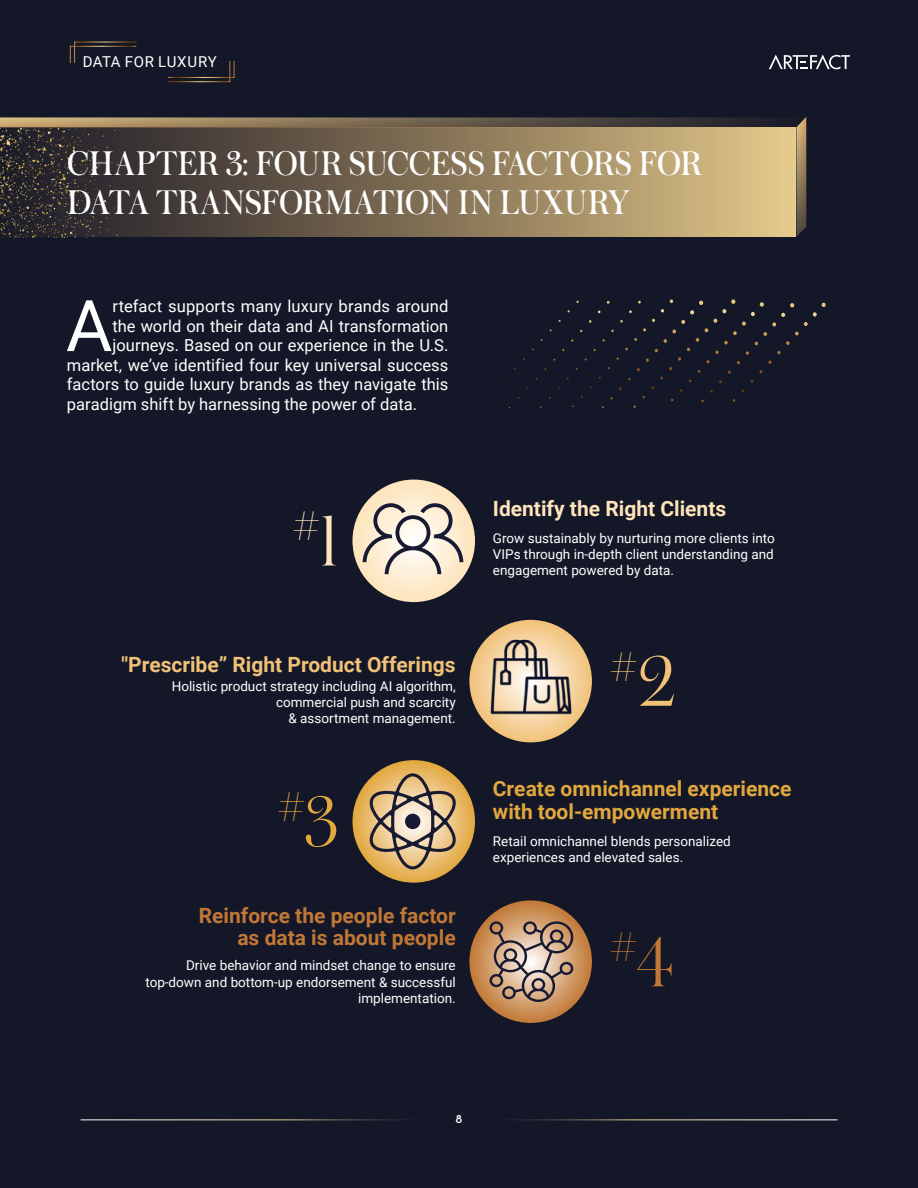
<style>
.page{position:relative;width:918px;height:1188px;background:#141727}
.page>*{position:absolute;margin:0;border:0;box-sizing:border-box;transform-origin:0 0}
.t1{font:71.4px "Roboto";color:#fff}
.t2{font:300 43.65px "Austin";color:#c17836}
.t3{font:300 43.65px "Austin";color:#f1c178}
.t4{font:300 43.65px "Austin";color:#fde4bb}
.t5{font:300 43.65px "Austin";color:#e2a73d}
.t6{font:36px/39px "Austin";letter-spacing:.005em;color:#fff}
.t7{font:700 21px/22.5px "Roboto";color:#e2a73d}
.t8{font:700 21px/22.5px "Roboto";color:#c17836;text-align:right}
.t9{font:700 21px "Roboto";color:#f1c178}
.t10{font:700 21px "Roboto";color:#fde4bb}
.t11{font:16.5px "Roboto";color:#fff}
.t12{font:15px "Roboto";letter-spacing:.04em;color:#fff}
.t13{font:13.5px/16.2px "Roboto";color:#fff;text-align:right}
.t14{font:600 12px "Josefin Sans";color:#fff}
.s1{font-size:75px}
</style>
<div class="page">
<svg style="left:352px;top:480px;width:123px;height:122px;background:#f9e4c2"></svg>
<svg style="left:352px;top:760px;width:123px;height:123px;background:#dda94f"></svg>
<svg style="left:469px;top:620px;width:123px;height:122px;background:#efc688"></svg>
<svg style="left:469px;top:900px;width:123px;height:123px;background:#c3844b"></svg>
<img style="left:489px;top:635px;width:84px;height:84px">
<hr style="left:487px;top:1119px;width:350px;height:1px;background:#fff">
<hr style="left:81px;top:1119px;width:350px;height:1px;background:#fff">
<svg style="left:769px;top:55px;width:81px;height:14px"></svg>
<svg style="left:70px;top:41px;width:67px;height:22px"></svg>
<svg style="left:168px;top:60px;width:67px;height:22px"></svg>
<svg style="left:0;top:117px;width:806px;height:120px;background:#7c6c54"></svg>
<svg style="left:505px;top:299px;width:320px;height:109px"></svg>
<svg style="left:363px;top:503px;width:100px;height:71px;background:#cfc5b8"></svg>
<svg style="left:368px;top:773px;width:89px;height:96px"></svg>
<svg style="left:490px;top:921px;width:83px;height:81px"></svg>
<p class="t12" style="left:83px;top:51px;width:136px">DATA FOR LUXURY</p>
<h3 class="t6" style="left:67px;top:143px;width:636px">CHAPTER 3: FOUR SUCCESS FACTORS FOR<br>DATA TRANSFORMATION IN LUXURY</h3>
<h1 class="t1" style="left:66px;top:276px;width:48px">A</h1>
<p class="t11" style="left:112px;top:295px;width:337px">rtefact supports many luxury brands around</p>
<p class="t11" style="left:112px;top:314px;width:337px">the world on their data and AI transformation</p>
<p class="t11" style="left:112px;top:334px;width:337px">journeys. Based on our experience in the U.S.</p>
<p class="t11" style="left:67px;top:353px;width:383px">market, we’ve identified four key universal success</p>
<p class="t11" style="left:67px;top:373px;width:383px">factors to guide luxury brands as they navigate this</p>
<p class="t11" style="left:67px;top:392px;width:352px">paradigm shift by harnessing the power of data.</p>
<h2 class="t4" style="left:293px;top:497px;width:48px">#<span class="s1">1</span></h2>
<h3 class="t9" style="left:121px;top:650px;width:336px">"Prescribe” Right Product Offerings</h3>
<p class="t13" style="left:172px;top:677px;width:286px">Holistic product strategy including AI algorithm, commercial push and scarcity<br>&amp; assortment management.</p>
<h2 class="t5" style="left:277px;top:778px;width:63px">#<span class="s1">3</span></h2>
<h3 class="t8" style="left:199px;top:903px;width:258px">Reinforce the people factor as data is about people</h3>
<p class="t13" style="left:145px;top:957px;width:312px">Drive behavior and mindset change to ensure top-down and bottom-up endorsement &amp; successful implementation.</p>
<h3 class="t10" style="left:493px;top:494px;width:235px">Identify the Right Clients</h3>
<p class="t13" style="left:493px;top:530px;width:283px;text-align:justify">Grow sustainably by nurturing more clients into VIPs through in-depth client understanding and engagement powered by data.</p>
<h2 class="t3" style="left:610px;top:638px;width:67px">#<span class="s1">2</span></h2>
<h3 class="t7" style="left:493px;top:777px;width:300px">Create omnichannel experience with tool-empowerment</h3>
<p class="t13" style="left:493px;top:832px;width:240px;text-align:left">Retail omnichannel blends personalized experiences and elevated sales.</p>
<h2 class="t2" style="left:610px;top:918px;width:65px">#<span class="s1">4</span></h2>
<p class="t14" style="left:456px;top:1109px;width:8px">8</p>
</div>
